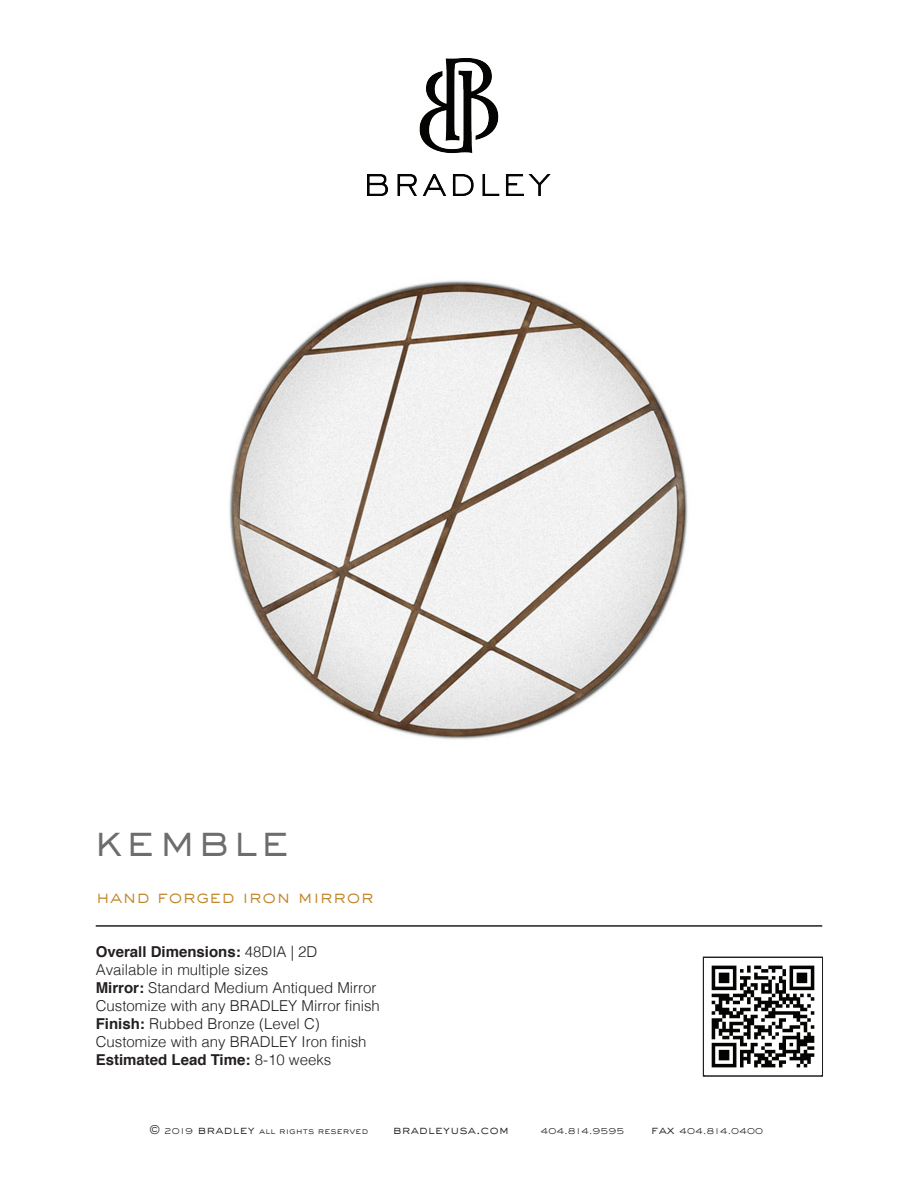
<style>
.page{position:relative;width:918px;height:1188px;background:#fff}
.page>*{position:absolute;margin:0;border:0;box-sizing:border-box;transform-origin:0 0}
.t1{font:300 45px "Sackers Gothic Std";letter-spacing:.03em;color:#6d6d6d}
.t2{font:300 18px "Sackers Gothic Std";color:#c1872b}
.t3{font:300 15px/18px "Helvetica";color:#231f20}
.t4{font:300 12px "Sackers Gothic Std";color:#231f20}
.t5{font:300 9px "Sackers Gothic Std";color:#231f20}
.s1{font-weight:700}
.s2{font-size:12px}
</style>
<div class="page">
<hr style="left:96px;top:925px;width:726px;height:2px;background:#231f20">
<img style="left:367px;top:59px;width:184px;height:137px">
<div style="left:703px;top:957px;width:120px;height:120px;border:2px solid #231f20"></div>
<img style="left:229px;top:280px;width:459px;height:460px">
<img style="left:705px;top:958px;width:116px;height:117px">
<h1 class="t1" style="left:94px;top:809px;width:198px">kemble</h1>
<p class="t2" style="left:96px;top:884px;width:280px">hand forged iron mirror</p>
<p class="t3" style="left:96px;top:942px;width:286px"><span class="s1">Overall Dimensions:</span> 48DIA | 2D Available in multiple sizes<br><span class="s1">Mirror:</span> Standard Medium Antiqued Mirror Customize with any BRADLEY Mirror finish <span class="s1">Finish:</span> Rubbed Bronze (Level C)<br>Customize with any BRADLEY Iron finish <span class="s1">Estimated Lead Time:</span> 8-10 weeks</p>
<p class="t5" style="left:149px;top:1125px;width:221px"><span class="s2">©</span> 2019 <span class="s2">bradley</span> all rights reserved</p>
<p class="t4" style="left:393px;top:1122px;width:118px">bradleyusa.com</p>
<p class="t5" style="left:541px;top:1125px;width:86px">404.814.9595</p>
<p class="t5" style="left:651px;top:1125px;width:114px"><span class="s2">fax</span> 404.814.0400</p>
</div>
